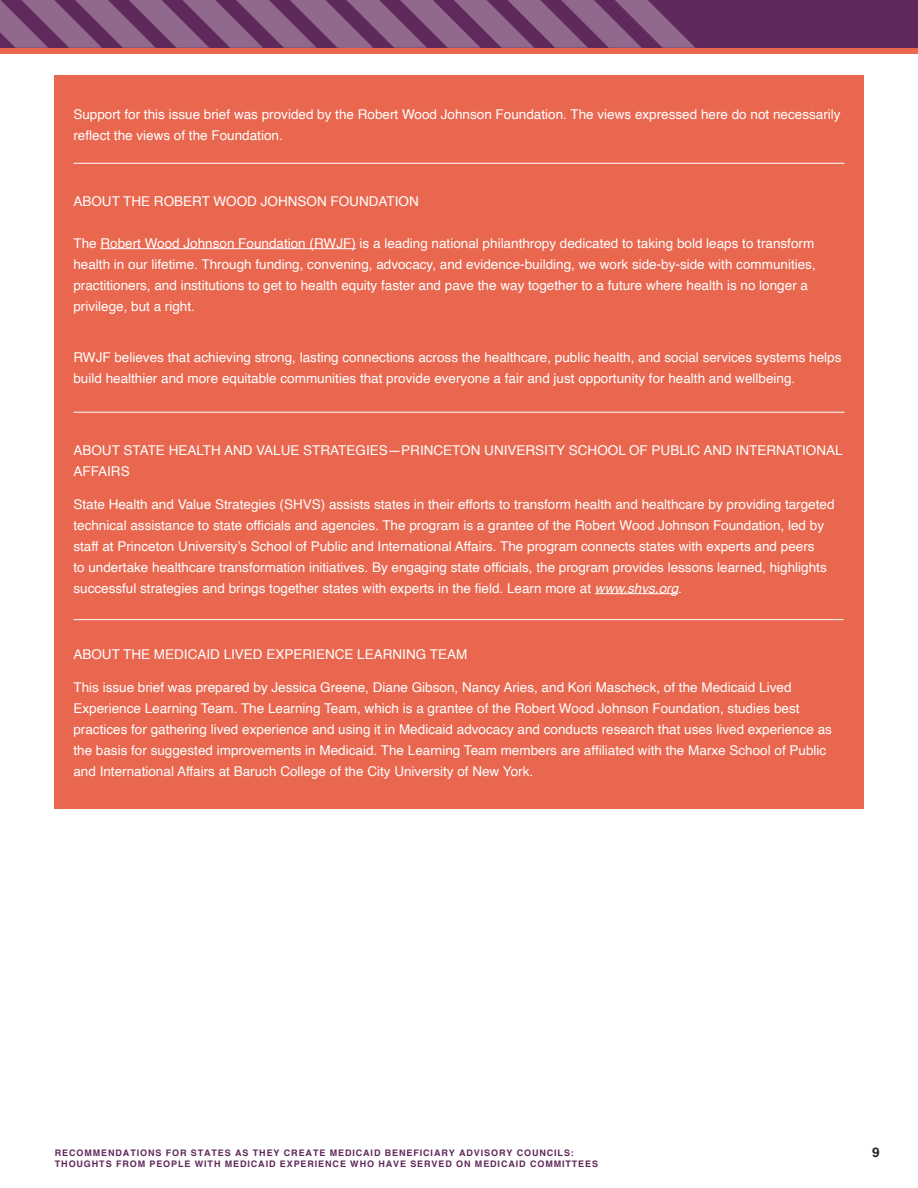
<style>
.page{position:relative;width:918px;height:1188px;background:#fff}
.page>*{position:absolute;margin:0;border:0;box-sizing:border-box;transform-origin:0 0}
.t1{font:13.5px/21px "Helvetica";color:#fff}
.t2{font:700 13.5px "Helvetica";color:#231f20}
.t3{font:700 9px "Helvetica";letter-spacing:.1em;color:#60295b}
.s1{font-style:italic}
</style>
<div class="page">
<div style="left:0;top:0;width:918px;height:49px;background:#60295b"></div>
<div style="left:0;top:48px;width:918px;height:5px;background:#e9674f"></div>
<svg style="left:0;top:0;width:695px;height:48px"></svg>
<div style="left:54px;top:76px;width:810px;height:733px;background:#e9674f"></div>
<hr style="left:73px;top:163px;width:772px;height:1px;background:#fff">
<hr style="left:73px;top:412px;width:772px;height:1px;background:#fff">
<hr style="left:73px;top:619px;width:770px;height:1px;background:#fff">
<hr style="left:100px;top:248px;width:256px;height:1px;background:#fff">
<hr style="left:595px;top:593px;width:83px;height:1px;background:#fff">
<p class="t1" style="left:73px;top:104px;width:769px">Support for this issue brief was provided by the Robert Wood Johnson Foundation. The views expressed here do not necessarily reflect the views of the Foundation.</p>
<p class="t1" style="left:73px;top:191px;width:347px">ABOUT THE ROBERT WOOD JOHNSON FOUNDATION</p>
<p class="t1" style="left:73px;top:233px;width:744px">The Robert Wood Johnson Foundation (RWJF) is a leading national philanthropy dedicated to taking bold leaps to transform health in our lifetime. Through funding, convening, advocacy, and evidence-building, we work side-by-side with communities, practitioners, and institutions to get to health equity faster and pave the way together to a future where health is no longer a privilege, but a right.</p>
<p class="t1" style="left:73px;top:347px;width:770px">RWJF believes that achieving strong, lasting connections across the healthcare, public health, and social services systems helps build healthier and more equitable communities that provide everyone a fair and just opportunity for health and wellbeing.</p>
<p class="t1" style="left:73px;top:440px;width:771px">ABOUT STATE HEALTH AND VALUE STRATEGIES—PRINCETON UNIVERSITY SCHOOL OF PUBLIC AND INTERNATIONAL<br>AFFAIRS</p>
<p class="t1" style="left:73px;top:494px;width:763px">State Health and Value Strategies (SHVS) assists states in their efforts to transform health and healthcare by providing targeted technical assistance to state officials and agencies. The program is a grantee of the Robert Wood Johnson Foundation, led by staff at Princeton University’s School of Public and International Affairs. The program connects states with experts and peers<br>to undertake healthcare transformation initiatives. By engaging state officials, the program provides lessons learned, highlights successful strategies and brings together states with experts in the field. Learn more at <span class="s1">www.shvs.org</span>.</p>
<p class="t1" style="left:73px;top:644px;width:395px">ABOUT THE MEDICAID LIVED EXPERIENCE LEARNING TEAM</p>
<p class="t1" style="left:73px;top:677px;width:760px">This issue brief was prepared by Jessica Greene, Diane Gibson, Nancy Aries, and Kori Mascheck, of the Medicaid Lived Experience Learning Team. The Learning Team, which is a grantee of the Robert Wood Johnson Foundation, studies best practices for gathering lived experience and using it in Medicaid advocacy and conducts research that uses lived experience as the basis for suggested improvements in Medicaid. The Learning Team members are affiliated with the Marxe School of Public and International Affairs at Baruch College of the City University of New York.</p>
<p class="t3" style="left:55px;top:1148px;width:521px">RECOMMENDATIONS FOR STATES AS THEY CREATE MEDICAID BENEFICIARY ADVISORY COUNCILS:</p>
<p class="t2" style="left:872px;top:1144px;width:9px">9</p>
<p class="t3" style="left:55px;top:1158px;width:545px">THOUGHTS FROM PEOPLE WITH MEDICAID EXPERIENCE WHO HAVE SERVED ON MEDICAID COMMITTEES</p>
</div>
